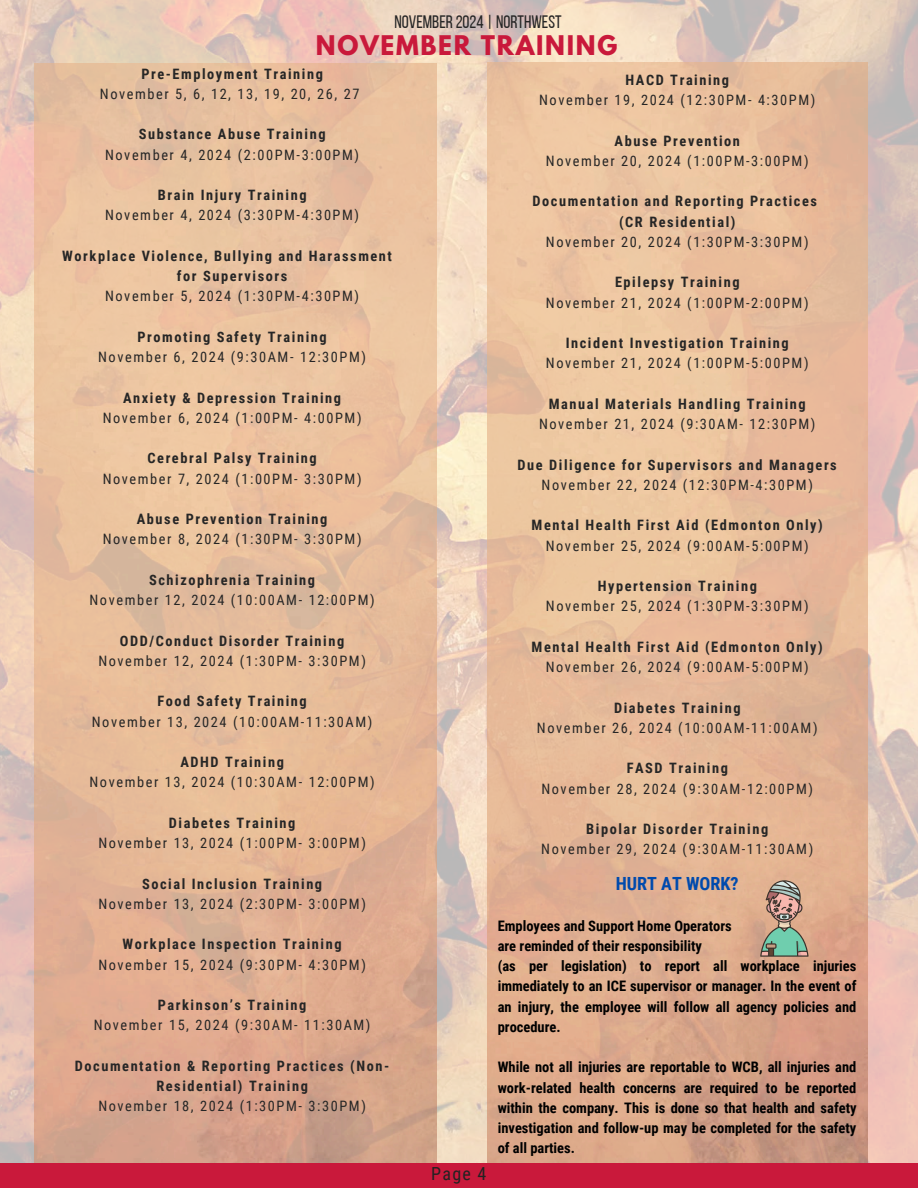
<style>
.page{position:relative;width:918px;height:1188px;background:#fff}
.page>*{position:absolute;margin:0;border:0;box-sizing:border-box;transform-origin:0 0}
.t1{font:700 24px "League Spartan";letter-spacing:.07em;color:#c9193b}
.t2{font:700 18.15px "Roboto Condensed";color:#004aad}
.t3{font:18px "Bebas Neue";color:#262626}
.t4{font:18px "Roboto Condensed";color:#222}
.t5{font:700 14.55px/20.2px "Roboto Condensed";color:#000}
.t6{font:14.4px "Roboto Condensed";letter-spacing:.11em;color:#262626}
.t7{font:700 14.4px/20.2px "Roboto Condensed";letter-spacing:.11em;color:#262626;text-align:center}
</style>
<div class="page">
<img style="left:0;top:0;width:918px;height:1163px">
<img style="left:35px;top:64px;width:401px;height:1099px">
<img style="left:487px;top:63px;width:380px;height:1100px">
<div style="left:0;top:1163px;width:918px;height:25px;background:#c9193b"></div>
<svg style="left:760px;top:880px;width:49px;height:77px;background:#a69d87"></svg>
<h3 class="t3" style="left:394px;top:14px;width:169px">NOVEMBER 2024 | NORTHWEST</h3>
<h1 class="t1" style="left:316px;top:33px;width:303px">NOVEMBER TRAINING</h1>
<p class="t7" style="left:141px;top:64px;width:183px">Pre-Employment Training</p>
<p class="t6" style="left:100px;top:86px;width:261px">November 5, 6, 12, 13, 19, 20, 26, 27</p>
<p class="t7" style="left:139px;top:124px;width:188px">Substance Abuse Training</p>
<p class="t6" style="left:105px;top:146px;width:256px">November 4, 2024 (2:00PM-3:00PM)</p>
<p class="t7" style="left:158px;top:185px;width:150px">Brain Injury Training</p>
<p class="t6" style="left:105px;top:207px;width:256px">November 4, 2024 (3:30PM-4:30PM)</p>
<p class="t7" style="left:62px;top:246px;width:331px">Workplace Violence, Bullying and Harassment</p>
<p class="t7" style="left:177px;top:266px;width:112px">for Supervisors</p>
<p class="t6" style="left:105px;top:288px;width:256px">November 5, 2024 (1:30PM-4:30PM)</p>
<p class="t7" style="left:138px;top:327px;width:191px">Promoting Safety Training</p>
<p class="t6" style="left:98px;top:349px;width:269px">November 6, 2024 (9:30AM- 12:30PM)</p>
<p class="t7" style="left:123px;top:388px;width:219px">Anxiety &amp; Depression Training</p>
<p class="t6" style="left:103px;top:410px;width:260px">November 6, 2024 (1:00PM- 4:00PM)</p>
<p class="t7" style="left:147px;top:448px;width:171px">Cerebral Palsy Training</p>
<p class="t6" style="left:103px;top:470px;width:260px">November 7, 2024 (1:00PM- 3:30PM)</p>
<p class="t7" style="left:137px;top:509px;width:192px">Abuse Prevention Training</p>
<p class="t6" style="left:103px;top:531px;width:260px">November 8, 2024 (1:30PM- 3:30PM)</p>
<p class="t7" style="left:149px;top:570px;width:167px">Schizophrenia Training</p>
<p class="t6" style="left:90px;top:592px;width:287px">November 12, 2024 (10:00AM- 12:00PM)</p>
<p class="t7" style="left:120px;top:631px;width:226px">ODD/Conduct Disorder Training</p>
<p class="t6" style="left:98px;top:653px;width:269px">November 12, 2024 (1:30PM- 3:30PM)</p>
<p class="t7" style="left:157px;top:691px;width:151px">Food Safety Training</p>
<p class="t6" style="left:92px;top:713px;width:282px">November 13, 2024 (10:00AM-11:30AM)</p>
<p class="t7" style="left:180px;top:752px;width:105px">ADHD Training</p>
<p class="t6" style="left:90px;top:774px;width:287px">November 13, 2024 (10:30AM- 12:00PM)</p>
<p class="t7" style="left:169px;top:813px;width:128px">Diabetes Training</p>
<p class="t6" style="left:98px;top:835px;width:269px">November 13, 2024 (1:00PM- 3:00PM)</p>
<p class="t7" style="left:142px;top:874px;width:182px">Social Inclusion Training</p>
<h2 class="t6" style="left:98px;top:896px;width:269px">November 13, 2024 (2:30PM- 3:00PM)</h2>
<h5 class="t7" style="left:123px;top:934px;width:221px">Workplace Inspection Training</h5>
<h5 class="t6" style="left:98px;top:956px;width:269px">November 15, 2024 (9:30PM- 4:30PM)</h5>
<p class="t7" style="left:158px;top:995px;width:150px">Parkinson’s Training</p>
<p class="t6" style="left:94px;top:1017px;width:278px">November 15, 2024 (9:30AM- 11:30AM)</p>
<p class="t7" style="left:75px;top:1056px;width:316px">Documentation &amp; Reporting Practices (Non-<br>Residential) Training</p>
<p class="t6" style="left:98px;top:1098px;width:269px">November 18, 2024 (1:30PM- 3:30PM)</p>
<p class="t7" style="left:626px;top:70px;width:105px">HACD Training</p>
<p class="t6" style="left:539px;top:92px;width:278px">November 19, 2024 (12:30PM- 4:30PM)</p>
<p class="t7" style="left:615px;top:131px;width:127px">Abuse Prevention</p>
<p class="t6" style="left:546px;top:153px;width:264px">November 20, 2024 (1:00PM-3:00PM)</p>
<p class="t7" style="left:533px;top:191px;width:286px">Documentation and Reporting Practices</p>
<p class="t7" style="left:619px;top:212px;width:118px">(CR Residential)</p>
<p class="t6" style="left:546px;top:234px;width:264px">November 20, 2024 (1:30PM-3:30PM)</p>
<p class="t7" style="left:615px;top:272px;width:126px">Epilepsy Training</p>
<p class="t6" style="left:546px;top:294px;width:264px">November 21, 2024 (1:00PM-2:00PM)</p>
<p class="t7" style="left:566px;top:333px;width:225px">Incident Investigation Training</p>
<p class="t6" style="left:546px;top:355px;width:264px">November 21, 2024 (1:00PM-5:00PM)</p>
<p class="t7" style="left:549px;top:394px;width:259px">Manual Materials Handling Training</p>
<p class="t6" style="left:539px;top:416px;width:278px">November 21, 2024 (9:30AM- 12:30PM)</p>
<p class="t7" style="left:518px;top:455px;width:321px">Due Diligence for Supervisors and Managers</p>
<p class="t6" style="left:542px;top:477px;width:273px">November 22, 2024 (12:30PM-4:30PM)</p>
<p class="t7" style="left:532px;top:515px;width:293px">Mental Health First Aid (Edmonton Only)</p>
<p class="t6" style="left:546px;top:537px;width:265px">November 25, 2024 (9:00AM-5:00PM)</p>
<p class="t7" style="left:598px;top:576px;width:161px">Hypertension Training</p>
<p class="t6" style="left:546px;top:598px;width:264px">November 25, 2024 (1:30PM-3:30PM)</p>
<p class="t7" style="left:532px;top:637px;width:293px">Mental Health First Aid (Edmonton Only)</p>
<p class="t6" style="left:546px;top:659px;width:265px">November 26, 2024 (9:00AM-5:00PM)</p>
<p class="t7" style="left:614px;top:698px;width:128px">Diabetes Training</p>
<p class="t6" style="left:537px;top:720px;width:282px">November 26, 2024 (10:00AM-11:00AM)</p>
<p class="t7" style="left:627px;top:758px;width:103px">FASD Training</p>
<p class="t6" style="left:541px;top:780px;width:273px">November 28, 2024 (9:30AM-12:00PM)</p>
<p class="t7" style="left:586px;top:819px;width:183px">Bipolar Disorder Training</p>
<p class="t6" style="left:541px;top:841px;width:273px">November 29, 2024 (9:30AM-11:30AM)</p>
<p class="t2" style="left:616px;top:873px;width:124px">HURT AT WORK?</p>
<p class="t5" style="left:498px;top:915px;width:360px">Employees and Support Home Operators<br>are reminded of their responsibility<br>(as per legislation) to report all workplace injuries immediately to an ICE supervisor or manager. In the event of an injury, the employee will follow all agency policies and procedure.</p>
<p class="t5" style="left:498px;top:1057px;width:360px;text-align:justify">While not all injuries are reportable to WCB, all injuries and work-related health concerns are required to be reported within the company. This is done so that health and safety investigation and follow-up may be completed for the safety of all parties.</p>
<p class="t4" style="left:431px;top:1163px;width:57px">Page 4</p>
</div>
